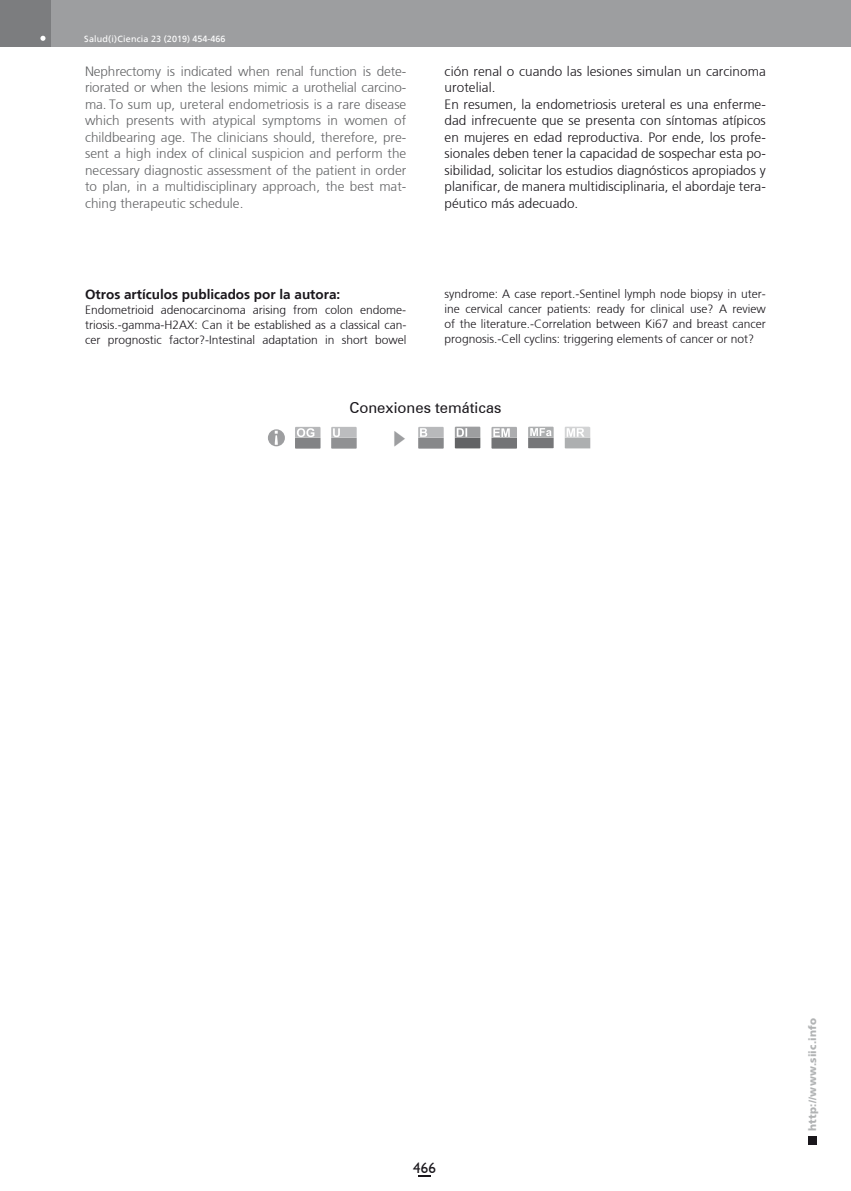
<style>
.page{position:relative;width:851px;height:1191px;background:#fff}
.page>*{position:absolute;margin:0;border:0;box-sizing:border-box;transform-origin:0 0}
.t1{font:16.5px "Koz Min Pr 6 N";color:#9d9ea0}
.t2{font:15px "Zurich BT";color:#1a171c}
.t3{font:15px "Humanist 521 BT";color:#1a171c}
.t4{font:300 13.5px/16.5px "Frutiger";color:#646567;text-align:justify}
.t5{font:300 13.5px/16.5px "Frutiger";color:#1a171c}
.t6{font:700 13.5px "Frutiger";color:#1a171c}
.t7{font:300 12px/15px "Frutiger";color:#1a171c;text-align:justify}
.t8{font:900 10.5px "Frutiger";letter-spacing:.015em;color:#b1b3b4}
.t9{font:9px "Frutiger";letter-spacing:.015em;color:#fff}
</style>
<div class="page">
<div style="left:38px;top:0;width:812px;height:47px;background:#9d9ea0"></div>
<div style="left:808px;top:1135px;width:8px;height:9px;background:#1a171c"></div>
<div style="left:0;top:0;width:51px;height:47px;background:#7c7d7f"></div>
<svg style="left:40px;top:36px;width:5px;height:5px"></svg>
<svg style="left:418px;top:1175px;width:13px;height:1px"></svg>
<div style="left:268px;top:429px;width:17px;height:17px;background:#9d9ea0;border-radius:50%"></div>
<svg style="left:275px;top:431px;width:3px;height:14px"></svg>
<svg style="left:528px;top:427px;width:25px;height:21px"></svg>
<svg style="left:295px;top:427px;width:25px;height:21px"></svg>
<svg style="left:331px;top:427px;width:25px;height:21px"></svg>
<svg style="left:455px;top:427px;width:25px;height:21px"></svg>
<svg style="left:491px;top:427px;width:26px;height:21px"></svg>
<svg style="left:418px;top:427px;width:25px;height:21px"></svg>
<svg style="left:564px;top:427px;width:26px;height:21px"></svg>
<p class="t9" style="left:84px;top:33px;width:143px">Salud(i)Ciencia 23 (2019) 454-466</p>
<p class="t4" style="left:85px;top:63px;width:323px">Nephrectomy is indicated when renal function is dete&shy;riorated or when the lesions mimic a urothelial carcino&shy;ma. To sum up, ureteral endometriosis is a rare disease which presents with atypical symptoms in women of childbearing age. The clinicians should, therefore, pre&shy;sent a high index of clinical suspicion and perform the necessary diagnostic assessment of the patient in order to plan, in a multidisciplinary approach, the best mat&shy;ching therapeutic schedule.</p>
<p class="t5" style="left:444px;top:63px;width:323px">ción renal o cuando las lesiones simulan un carcinoma urotelial.<br>En resumen, la endometriosis ureteral es una enferme&shy;dad infrecuente que se presenta con síntomas atípicos en mujeres en edad reproductiva. Por ende, los profe&shy;sionales deben tener la capacidad de sospechar esta po&shy;sibilidad, solicitar los estudios diagnósticos apropiados y planificar, de manera multidisciplinaria, el abordaje tera&shy;péutico más adecuado.</p>
<p class="t6" style="left:85px;top:286px;width:257px">Otros artículos publicados por la autora:</p>
<p class="t7" style="left:85px;top:302px;width:323px">Endometrioid adenocarcinoma arising from colon endome&shy;triosis.-gamma-H2AX: Can it be established as a classical can&shy;cer prognostic factor?-Intestinal adaptation in short bowel</p>
<p class="t7" style="left:444px;top:286px;width:323px">syndrome: A case report.-Sentinel lymph node biopsy in uter&shy;ine cervical cancer patients: ready for clinical use? A review of the literature.-Correlation between Ki67 and breast cancer prognosis.-Cell cyclins: triggering elements of cancer or not?</p>
<p class="t2" style="left:349px;top:399px;width:153px">Conexiones temáticas</p>
<p class="t1" style="left:390px;top:430px;width:18px">▶</p>
<p class="t3" style="left:413px;top:1158px;width:24px">466</p>
<p class="t8" style="left:806px;top:1130px;width:114px;rotate:-90deg">http://www.siic.info</p>
</div>
